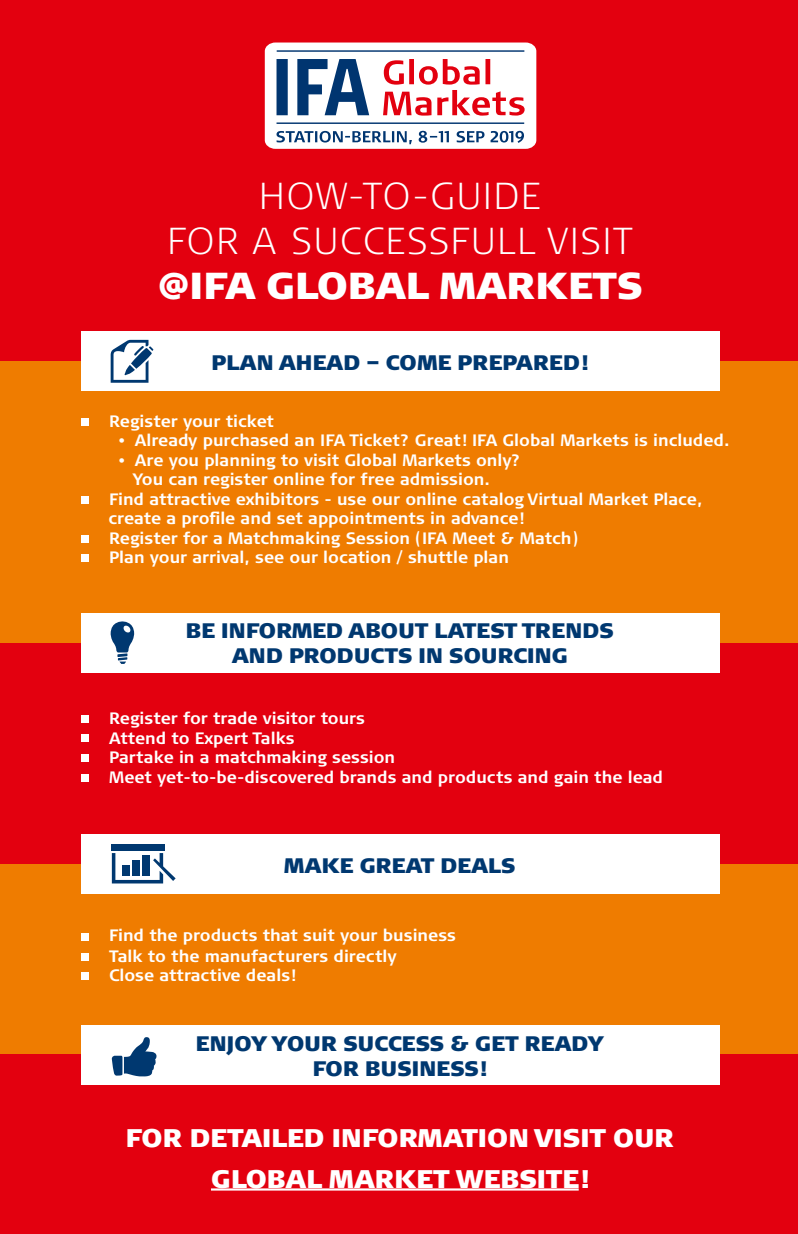
<style>
.page{position:relative;width:798px;height:1234px;background:#fff}
.page>*{position:absolute;margin:0;border:0;box-sizing:border-box;transform-origin:0 0}
.t1{font:300 expanded 37.5px/45px "Signa Pro";letter-spacing:.05em;color:#fff;text-align:center}
.t2{font:900 expanded 37.5px "Signa OT";letter-spacing:-.02em;color:#fff}
.t3{font:900 expanded 25.5px/40.5px "Signa OT";letter-spacing:-.02em;color:#fff;text-align:center}
.t4{font:900 expanded 21px/25.2px "Signa OT";letter-spacing:-.02em;color:#003870;text-align:center}
.t5{font:700 16.5px/19.6px "Signa OT";color:#fff}
</style>
<div class="page">
<div style="left:0;top:0;width:797px;height:1234px;background:#e3000f"></div>
<svg style="left:265px;top:43px;width:271px;height:106px;background:#d2c6d1"></svg>
<div style="left:0;top:361px;width:797px;height:282px;background:#ef7c00"></div>
<div style="left:0;top:864px;width:797px;height:189px;background:#ef7c00"></div>
<div style="left:81px;top:834px;width:638px;height:60px;background:#fff"></div>
<div style="left:81px;top:613px;width:638px;height:59px;background:#fff"></div>
<div style="left:81px;top:1025px;width:638px;height:60px;background:#fff"></div>
<div style="left:81px;top:418px;width:7px;height:7px;background:#fff"></div>
<div style="left:81px;top:496px;width:7px;height:7px;background:#fff"></div>
<div style="left:81px;top:535px;width:7px;height:7px;background:#fff"></div>
<div style="left:81px;top:554px;width:7px;height:8px;background:#fff"></div>
<div style="left:81px;top:715px;width:7px;height:7px;background:#fff"></div>
<div style="left:81px;top:734px;width:7px;height:8px;background:#fff"></div>
<div style="left:81px;top:754px;width:7px;height:7px;background:#fff"></div>
<div style="left:81px;top:774px;width:7px;height:7px;background:#fff"></div>
<div style="left:81px;top:933px;width:7px;height:8px;background:#fff"></div>
<div style="left:81px;top:953px;width:7px;height:7px;background:#fff"></div>
<div style="left:81px;top:972px;width:7px;height:8px;background:#fff"></div>
<hr style="left:211px;top:1188px;width:367px;height:2px;background:#fff">
<div style="left:81px;top:332px;width:638px;height:59px;background:#fff"></div>
<svg style="left:111px;top:340px;width:42px;height:43px"></svg>
<svg style="left:111px;top:621px;width:23px;height:43px"></svg>
<div style="left:111px;top:844px;width:53px;height:6px;background:#003870"></div>
<svg style="left:112px;top:853px;width:63px;height:30px"></svg>
<div style="left:142px;top:855px;width:7px;height:21px;background:#003870"></div>
<div style="left:132px;top:860px;width:7px;height:16px;background:#003870"></div>
<div style="left:122px;top:865px;width:7px;height:11px;background:#003870"></div>
<svg style="left:112px;top:1037px;width:44px;height:40px"></svg>
<h1 class="t1" style="left:167px;top:172px;width:466px">HOW-TO-GUIDE<br>FOR A SUCCESSFULL VISIT</h1>
<h1 class="t2" style="left:157px;top:263px;width:487px">@IFA GLOBAL MARKETS</h1>
<p class="t4" style="left:211px;top:350px;width:378px">PLAN AHEAD – COME PREPARED!</p>
<p class="t5" style="left:109px;top:411px;width:166px">Register your ticket</p>
<p class="t5" style="left:118px;top:430px;width:612px">• Already purchased an IFA Ticket? Great! IFA Global Markets is included.</p>
<p class="t5" style="left:118px;top:450px;width:403px">• Are you planning to visit Global Markets only?</p>
<p class="t5" style="left:132px;top:469px;width:359px">You can register online for free admission.</p>
<p class="t5" style="left:109px;top:489px;width:595px">Find attractive exhibitors - use our online catalog Virtual Market Place,</p>
<p class="t5" style="left:108px;top:508px;width:417px">create a profile and set appointments in advance!</p>
<p class="t5" style="left:109px;top:528px;width:470px">Register for a Matchmaking Session (IFA Meet &amp; Match)</p>
<p class="t5" style="left:109px;top:547px;width:401px">Plan your arrival, see our location / shuttle plan</p>
<p class="t4" style="left:185px;top:617px;width:430px">BE INFORMED ABOUT LATEST TRENDS<br>AND PRODUCTS IN SOURCING</p>
<p class="t5" style="left:109px;top:708px;width:555px">Register for trade visitor tours<br>Attend to Expert Talks<br>Partake in a matchmaking session<br>Meet yet-to-be-discovered brands and products and gain the lead</p>
<p class="t4" style="left:284px;top:853px;width:233px">MAKE GREAT DEALS</p>
<p class="t5" style="left:109px;top:924px;width:348px;line-height:21px">Find the products that suit your business<br>Talk to the manufacturers directly</p>
<p class="t5" style="left:109px;top:965px;width:188px">Close attractive deals!</p>
<p class="t4" style="left:195px;top:1031px;width:410px">ENJOY YOUR SUCCESS &amp; GET READY<br>FOR BUSINESS!</p>
<h2 class="t3" style="left:126px;top:1117px;width:550px">FOR DETAILED INFORMATION VISIT OUR<br>GLOBAL MARKET WEBSITE!</h2>
</div>
